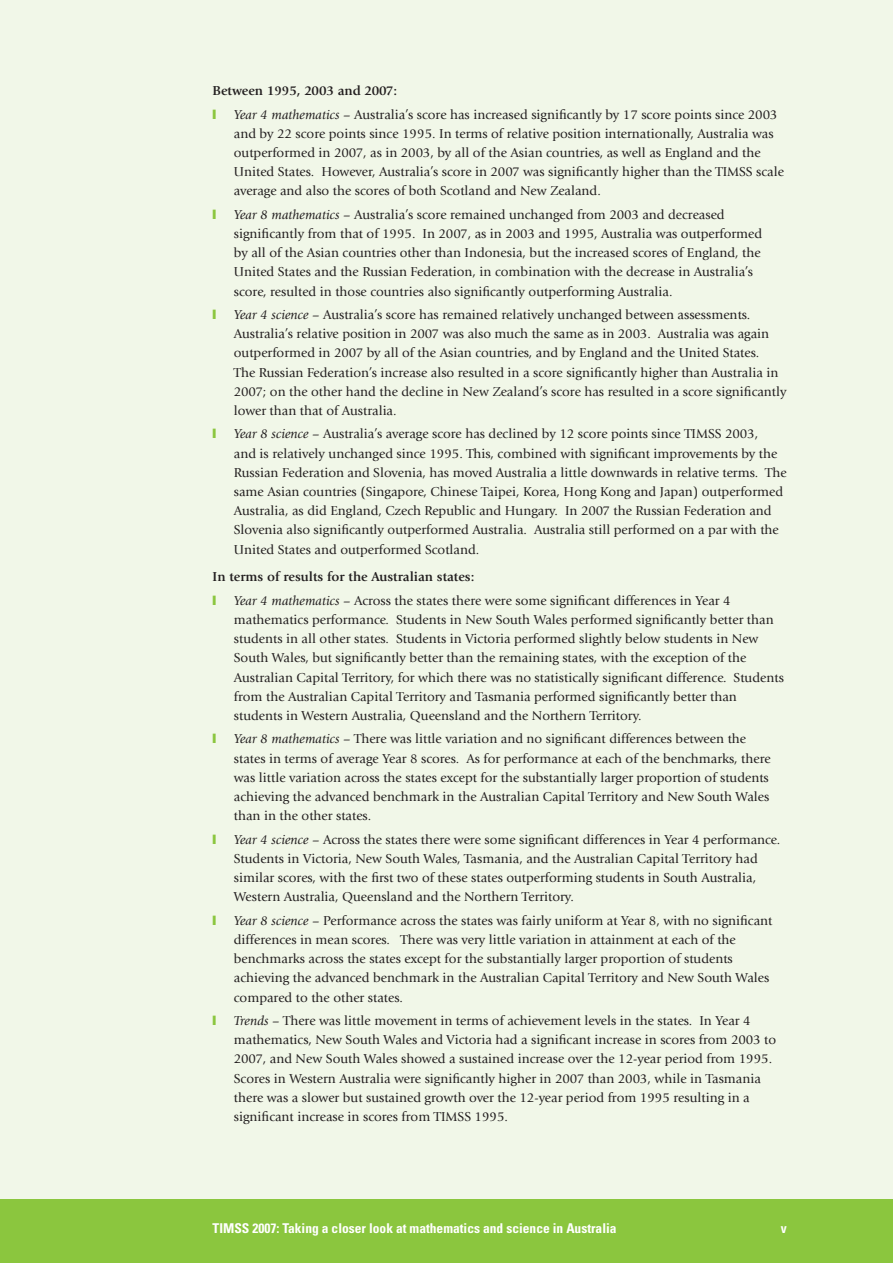
<style>
.page{position:relative;width:893px;height:1263px;background:#f1f7e8}
.page>*{position:absolute;margin:0;border:0;box-sizing:border-box;transform-origin:0 0}
.t1{font:13.5px/19.2px "Giovanni";color:#231f20}
.t2{font:700 13.5px "Giovanni";color:#231f20}
.t3{font:700 condensed 13.5px "Univers";color:#fff}
.s1{font-style:italic}
</style>
<div class="page">
<div style="left:0;top:1199px;width:893px;height:64px;background:#8bc63e"></div>
<p class="t2" style="left:213px;top:83px;width:186px">Between 1995, 2003 and 2007:</p>
<p class="t1" style="left:234px;top:105px;width:552px"><span class="s1">Year 4 mathematics</span> – Australia’s score has increased significantly by 17 score points since 2003 and by 22 score points since 1995. In terms of relative position internationally, Australia was outperformed in 2007, as in 2003, by all of the Asian countries, as well as England and the United States. However, Australia’s score in 2007 was significantly higher than the TIMSS scale average and also the scores of both Scotland and New Zealand.</p>
<p class="t1" style="left:234px;top:205px;width:530px"><span class="s1">Year 8 mathematics</span> – Australia’s score remained unchanged from 2003 and decreased significantly from that of 1995. In 2007, as in 2003 and 1995, Australia was outperformed by all of the Asian countries other than Indonesia, but the increased scores of England, the United States and the Russian Federation, in combination with the decrease in Australia’s score, resulted in those countries also significantly outperforming Australia.</p>
<p class="t1" style="left:234px;top:305px;width:554px"><span class="s1">Year 4 science</span> – Australia’s score has remained relatively unchanged between assessments.<br>Australia’s relative position in 2007 was also much the same as in 2003. Australia was again outperformed in 2007 by all of the Asian countries, and by England and the United States.<br>The Russian Federation’s increase also resulted in a score significantly higher than Australia in 2007; on the other hand the decline in New Zealand’s score has resulted in a score significantly lower than that of Australia.</p>
<p class="t1" style="left:234px;top:425px;width:554px"><span class="s1">Year 8 science</span> – Australia’s average score has declined by 12 score points since TIMSS 2003,<br>and is relatively unchanged since 1995. This, combined with significant improvements by the Russian Federation and Slovenia, has moved Australia a little downwards in relative terms. The same Asian countries (Singapore, Chinese Taipei, Korea, Hong Kong and Japan) outperformed Australia, as did England, Czech Republic and Hungary. In 2007 the Russian Federation and Slovenia also significantly outperformed Australia. Australia still performed on a par with the United States and outperformed Scotland.</p>
<p class="t2" style="left:213px;top:569px;width:263px">In terms of results for the Australian states:</p>
<p class="t1" style="left:234px;top:591px;width:551px"><span class="s1">Year 4 mathematics</span> – Across the states there were some significant differences in Year 4 mathematics performance. Students in New South Wales performed significantly better than students in all other states. Students in Victoria performed slightly below students in New South Wales, but significantly better than the remaining states, with the exception of the Australian Capital Territory, for which there was no statistically significant difference. Students from the Australian Capital Territory and Tasmania performed significantly better than students in Western Australia, Queensland and the Northern Territory.</p>
<p class="t1" style="left:234px;top:729px;width:538px"><span class="s1">Year 8 mathematics</span> – There was little variation and no significant differences between the states in terms of average Year 8 scores. As for performance at each of the benchmarks, there was little variation across the states except for the substantially larger proportion of students achieving the advanced benchmark in the Australian Capital Territory and New South Wales than in the other states.</p>
<p class="t1" style="left:234px;top:830px;width:548px"><span class="s1">Year 4 science</span> – Across the states there were some significant differences in Year 4 performance.<br>Students in Victoria, New South Wales, Tasmania, and the Australian Capital Territory had similar scores, with the first two of these states outperforming students in South Australia, Western Australia, Queensland and the Northern Territory.</p>
<p class="t1" style="left:234px;top:911px;width:540px"><span class="s1">Year 8 science</span> – Performance across the states was fairly uniform at Year 8, with no significant differences in mean scores. There was very little variation in attainment at each of the benchmarks across the states except for the substantially larger proportion of students achieving the advanced benchmark in the Australian Capital Territory and New South Wales compared to the other states.</p>
<p class="t1" style="left:234px;top:1011px;width:544px"><span class="s1">Trends</span> – There was little movement in terms of achievement levels in the states. In Year 4 mathematics, New South Wales and Victoria had a significant increase in scores from 2003 to 2007, and New South Wales showed a sustained increase over the 12-year period from 1995.<br>Scores in Western Australia were significantly higher in 2007 than 2003, while in Tasmania there was a slower but sustained growth over the 12-year period from 1995 resulting in a significant increase in scores from TIMSS 1995.</p>
<p class="t3" style="left:213px;top:1220px;width:405px">TIMSS 2007: Taking a closer look at mathematics and science in Australia</p>
<p class="t3" style="left:781px;top:1220px;width:7px">v</p>
</div>
